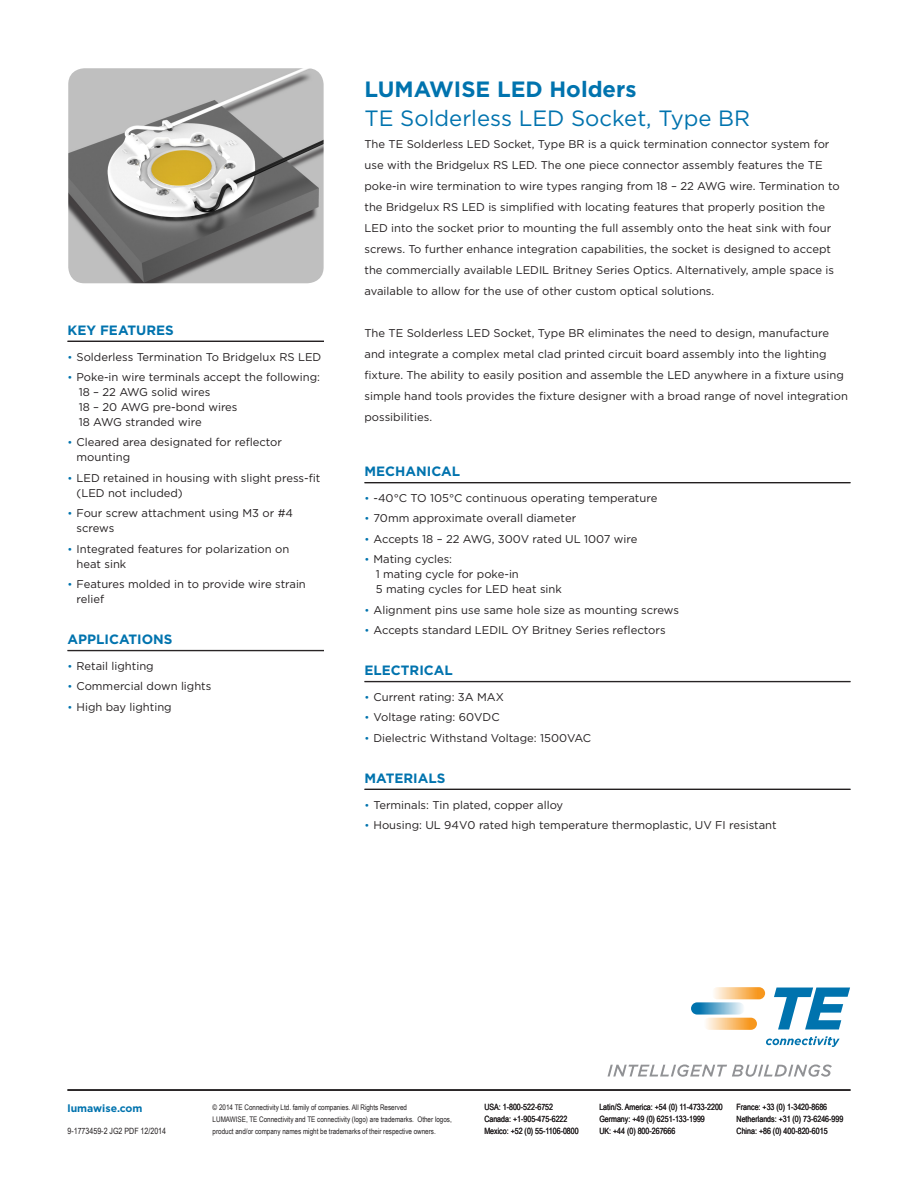
<style>
.page{position:relative;width:918px;height:1188px;background:#fff}
.page>*{position:absolute;margin:0;border:0;box-sizing:border-box;transform-origin:0 0}
.t1{font:22.2px "Gotham";color:#0073ae}
.t2{font:700 22.2px "Gotham";color:#0073ae}
.BLUE_BODY_HEADINGS{font:700 13.5px "Gotham";color:#0073ae}
.BLUE_BULLET_TEXT{font:11.25px/21px "Gotham";color:#231f20}
.t3{font:700 10.5px "Gotham";color:#0073ae}
.t4{font:8.7px "Arial Narrow";color:#231f20}
.t5{font:7.65px/12px "Arial Narrow";color:#231f20}
.s1{font-size:10.5px;color:#0073ae}
</style>
<div class="page">
<hr style="left:68px;top:341px;width:256px;height:1px;background:#231f20">
<hr style="left:68px;top:650px;width:256px;height:1px;background:#231f20">
<hr style="left:68px;top:651px;width:256px;height:1px;background:#231f20">
<hr style="left:364px;top:482px;width:486px;height:1px;background:#231f20">
<hr style="left:364px;top:483px;width:486px;height:1px;background:#231f20">
<hr style="left:364px;top:681px;width:486px;height:1px;background:#231f20">
<hr style="left:364px;top:682px;width:486px;height:1px;background:#231f20">
<hr style="left:364px;top:789px;width:486px;height:1px;background:#231f20">
<img style="left:68px;top:68px;width:256px;height:215px">
<svg style="left:711px;top:987px;width:54px;height:12px"></svg>
<svg style="left:703px;top:1018px;width:54px;height:12px"></svg>
<svg style="left:691px;top:1002px;width:54px;height:13px"></svg>
<svg style="left:774px;top:988px;width:76px;height:41px"></svg>
<svg style="left:766px;top:1036px;width:74px;height:11px"></svg>
<svg style="left:608px;top:1064px;width:224px;height:13px"></svg>
<hr style="left:68px;top:1089px;width:782px;height:2px;background:#231f20">
<p class="t2" style="left:364px;top:75px;width:274px">LUMAWISE LED Holders</p>
<p class="BLUE_BODY_HEADINGS" style="left:68px;top:321px;width:108px">KEY FEATURES</p>
<p class="BLUE_BULLET_TEXT" style="left:68px;top:346px;width:255px"><span class="s1">•</span> Solderless Termination To Bridgelux RS LED</p>
<p class="BLUE_BULLET_TEXT" style="left:68px;top:366px;width:254px"><span class="s1">•</span> Poke-in wire terminals accept the following:</p>
<p class="BLUE_BULLET_TEXT" style="left:79px;top:381px;width:133px">18 – 22 AWG solid wires</p>
<p class="BLUE_BULLET_TEXT" style="left:79px;top:396px;width:160px">18 – 20 AWG pre-bond wires</p>
<p class="BLUE_BULLET_TEXT" style="left:79px;top:411px;width:124px">18 AWG stranded wire</p>
<p class="BLUE_BULLET_TEXT" style="left:76px;top:435px;width:207px;line-height:15px;text-indent:-9px"><span class="s1">•</span> Cleared area designated for reflector mounting</p>
<p class="BLUE_BULLET_TEXT" style="left:76px;top:470px;width:245px;line-height:15px;text-indent:-9px"><span class="s1">•</span> LED retained in housing with slight press-fit (LED not included)</p>
<p class="BLUE_BULLET_TEXT" style="left:76px;top:505px;width:218px;line-height:15px;text-indent:-9px"><span class="s1">•</span> Four screw attachment using M3 or #4 screws</p>
<p class="BLUE_BULLET_TEXT" style="left:76px;top:541px;width:214px;line-height:15px;text-indent:-9px"><span class="s1">•</span> Integrated features for polarization on heat sink</p>
<p class="BLUE_BULLET_TEXT" style="left:76px;top:576px;width:231px;line-height:15px;text-indent:-9px"><span class="s1">•</span> Features molded in to provide wire strain relief</p>
<p class="BLUE_BODY_HEADINGS" style="left:68px;top:630px;width:107px">APPLICATIONS</p>
<p class="BLUE_BULLET_TEXT" style="left:68px;top:655px;width:88px"><span class="s1">•</span> Retail lighting</p>
<p class="BLUE_BULLET_TEXT" style="left:68px;top:676px;width:145px"><span class="s1">•</span> Commercial down lights</p>
<p class="BLUE_BULLET_TEXT" style="left:68px;top:696px;width:106px"><span class="s1">•</span> High bay lighting</p>
<p class="t1" style="left:364px;top:104px;width:387px">TE Solderless LED Socket, Type BR</p>
<p class="BLUE_BULLET_TEXT" style="left:364px;top:133px;width:477px">The TE Solderless LED Socket, Type BR is a quick termination connector system for use with the Bridgelux RS LED. The one piece connector assembly features the TE poke-in wire termination to wire types ranging from 18 – 22 AWG wire. Termination to the Bridgelux RS LED is simplified with locating features that properly position the LED into the socket prior to mounting the full assembly onto the heat sink with four screws. To further enhance integration capabilities, the socket is designed to accept the commercially available LEDIL Britney Series Optics. Alternatively, ample space is available to allow for the use of other custom optical solutions.</p>
<p class="BLUE_BULLET_TEXT" style="left:364px;top:322px;width:485px">The TE Solderless LED Socket, Type BR eliminates the need to design, manufacture and integrate a complex metal clad printed circuit board assembly into the lighting fixture. The ability to easily position and assemble the LED anywhere in a fixture using simple hand tools provides the fixture designer with a broad range of novel integration possibilities.</p>
<p class="BLUE_BODY_HEADINGS" style="left:364px;top:462px;width:97px">MECHANICAL</p>
<p class="BLUE_BULLET_TEXT" style="left:364px;top:487px;width:294px"><span class="s1">•</span> -40°C TO 105°C continuous operating temperature</p>
<p class="BLUE_BULLET_TEXT" style="left:364px;top:508px;width:213px"><span class="s1">•</span> 70mm approximate overall diameter</p>
<p class="BLUE_BULLET_TEXT" style="left:364px;top:528px;width:275px"><span class="s1">•</span> Accepts 18 – 22 AWG, 300V rated UL 1007 wire</p>
<p class="BLUE_BULLET_TEXT" style="left:364px;top:549px;width:89px"><span class="s1">•</span> Mating cycles:</p>
<p class="BLUE_BULLET_TEXT" style="left:376px;top:564px;width:145px">1 mating cycle for poke-in</p>
<p class="BLUE_BULLET_TEXT" style="left:376px;top:579px;width:188px">5 mating cycles for LED heat sink</p>
<p class="BLUE_BULLET_TEXT" style="left:364px;top:599px;width:316px"><span class="s1">•</span> Alignment pins use same hole size as mounting screws</p>
<p class="BLUE_BULLET_TEXT" style="left:364px;top:619px;width:303px"><span class="s1">•</span> Accepts standard LEDIL OY Britney Series reflectors</p>
<p class="BLUE_BODY_HEADINGS" style="left:364px;top:661px;width:90px">ELECTRICAL</p>
<p class="BLUE_BULLET_TEXT" style="left:364px;top:686px;width:141px"><span class="s1">•</span> Current rating: 3A MAX</p>
<p class="BLUE_BULLET_TEXT" style="left:364px;top:707px;width:137px"><span class="s1">•</span> Voltage rating: 60VDC</p>
<p class="BLUE_BULLET_TEXT" style="left:364px;top:727px;width:228px"><span class="s1">•</span> Dielectric Withstand Voltage: 1500VAC</p>
<p class="BLUE_BODY_HEADINGS" style="left:364px;top:769px;width:82px">MATERIALS</p>
<p class="BLUE_BULLET_TEXT" style="left:364px;top:794px;width:200px"><span class="s1">•</span> Terminals: Tin plated, copper alloy</p>
<p class="BLUE_BULLET_TEXT" style="left:364px;top:814px;width:414px"><span class="s1">•</span> Housing: UL 94V0 rated high temperature thermoplastic, UV FI resistant</p>
<p class="t3" style="left:68px;top:1101px;width:77px">lumawise.com</p>
<p class="t4" style="left:484px;top:1101px;width:70px">USA: 1-800-522-6752</p>
<p class="t4" style="left:599px;top:1101px;width:125px">Latin/S. America: +54 (0) 11-4733-2200</p>
<p class="t4" style="left:737px;top:1101px;width:92px">France: +33 (0) 1-3420-8686</p>
<p class="t4" style="left:484px;top:1113px;width:85px">Canada: +1-905-475-6222</p>
<p class="t4" style="left:599px;top:1113px;width:107px">Germany: +49 (0) 6251-133-1999</p>
<p class="t4" style="left:737px;top:1113px;width:108px">Netherlands: +31 (0) 73-6246-999</p>
<p class="t4" style="left:484px;top:1125px;width:96px">Mexico: +52 (0) 55-1106-0800</p>
<p class="t4" style="left:599px;top:1125px;width:78px">UK: +44 (0) 800-267666</p>
<p class="t4" style="left:737px;top:1125px;width:93px">China: +86 (0) 400-820-6015</p>
<p class="t5" style="left:213px;top:1101px;width:241px">© 2014 TE Connectivity Ltd. family of companies. All Rights Reserved<br>LUMAWISE, TE Connectivity and TE connectivity (logo) are trademarks. Other logos, product and/or company names might be trademarks of their respective owners.</p>
<p class="t4" style="left:68px;top:1125px;width:100px">9-1773459-2 JG2 PDF 12/2014</p>
</div>
